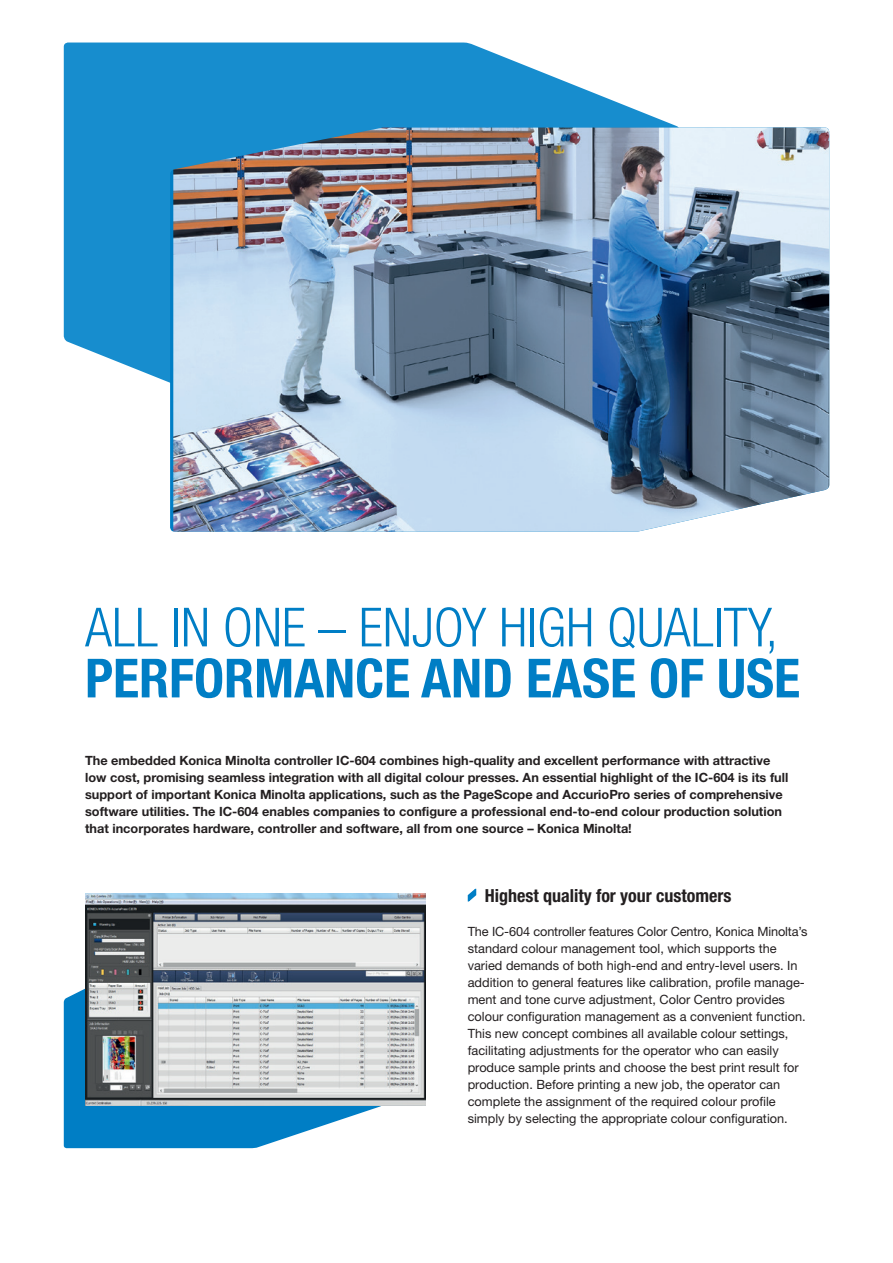
<style>
.page{position:relative;width:893px;height:1263px;background:#fff}
.page>*{position:absolute;margin:0;border:0;box-sizing:border-box;transform-origin:0 0}
.Bro_Inside_HEAD_Ligh{font:300 condensed 54px "Helvetica Neue LTW1 G";color:#007ec5}
.Bro_Inside_HEAD_Bold{font:700 condensed 54px "Helvetica Neue LTW1 G";color:#007ec5}
.Bro_Inside_SUBHEAD_B{font:700 condensed 18px "Helvetica Neue LTW1 G";color:#231f20}
.Bro_Inside_COPY_Roma{font:12.75px/17px "Helvetica Neue LTW1 G";color:#231f20}
.Bro_Inside_COPYBOLD{font:700 12.75px/17px "Helvetica Neue LTW1 G";color:#231f20}
</style>
<div class="page">
<svg style="left:467px;top:888px;width:10px;height:14px"></svg>
<svg style="left:64px;top:988px;width:317px;height:160px;fill:#007ec5"></svg>
<svg style="left:64px;top:43px;width:616px;height:340px;fill:#178dce"></svg>
<img style="left:173px;top:128px;width:656px;height:403px">
<img style="left:85px;top:893px;width:340px;height:213px">
<p class="Bro_Inside_HEAD_Ligh" style="left:85px;top:596px;width:695px">ALL IN ONE – ENJOY HIGH QUALITY,</p>
<p class="Bro_Inside_HEAD_Bold" style="left:85px;top:646px;width:716px">PERFORMANCE AND EASE OF USE</p>
<p class="Bro_Inside_COPYBOLD" style="left:85px;top:752px;width:705px">The embedded Konica Minolta controller IC-604 combines high-quality and excellent performance with attractive low cost, promising seamless integration with all digital colour presses. An essential highlight of the IC-604 is its full support of important Konica Minolta applications, such as the PageScope and AccurioPro series of comprehensive software utilities. The IC-604 enables companies to configure a professional end-to-end colour production solution that incorporates hardware, controller and software, all from one source – Konica Minolta!</p>
<p class="Bro_Inside_SUBHEAD_B" style="left:485px;top:884px;width:248px">Highest quality for your customers</p>
<p class="Bro_Inside_COPY_Roma" style="left:468px;top:922px;width:341px">The IC-604 controller features Color Centro, Konica Minolta’s standard colour management tool, which supports the varied demands of both high-end and entry-level users. In addition to general features like calibration, profile manage&shy;ment and tone curve adjustment, Color Centro provides colour configuration management as a convenient function.</p>
<p class="Bro_Inside_COPY_Roma" style="left:468px;top:1024px;width:332px">This new concept combines all available colour settings, facilitating adjustments for the operator who can easily produce sample prints and choose the best print result for production. Before printing a new job, the operator can complete the assignment of the required colour profile simply by selecting the appropriate colour configuration.</p>
</div>
